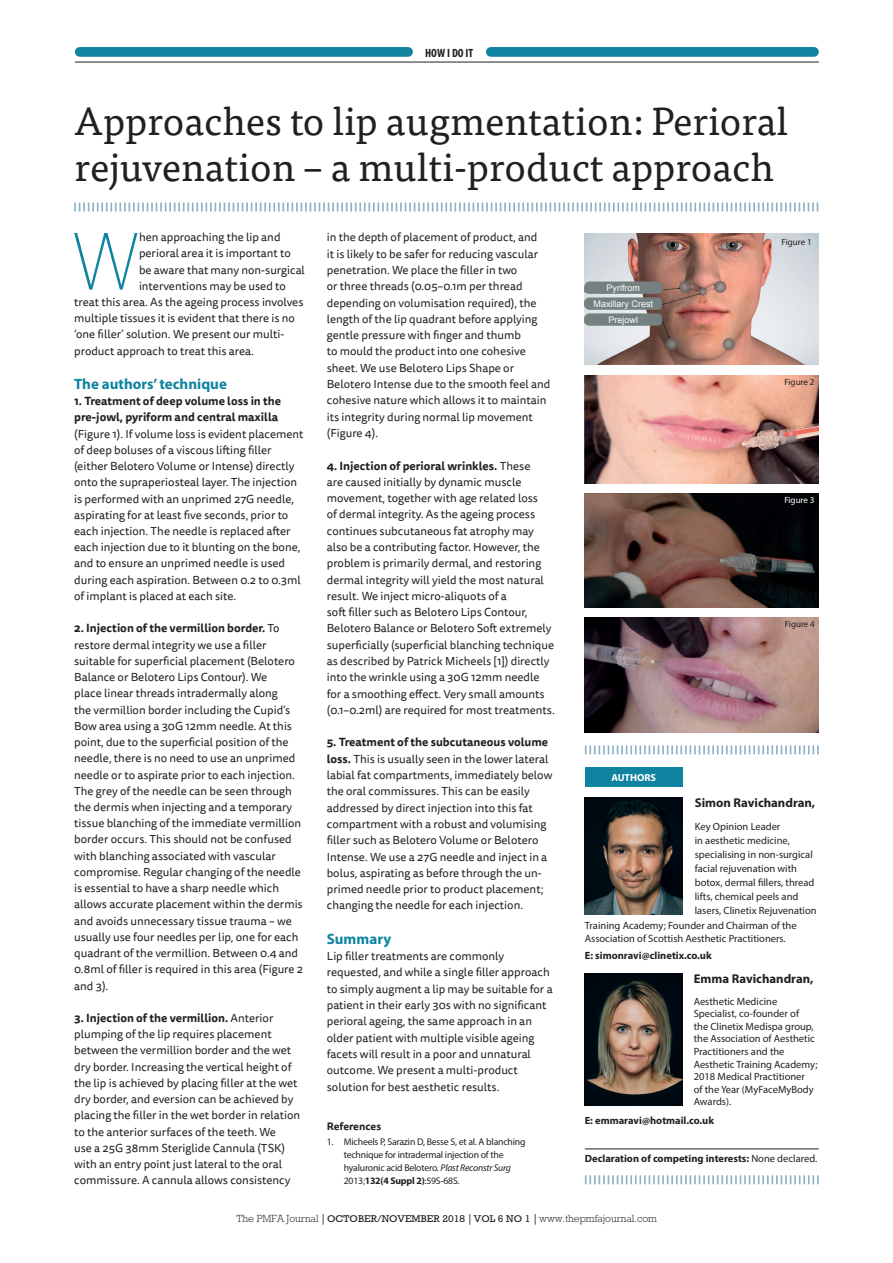
<style>
.page{position:relative;width:893px;height:1263px;background:#fff}
.page>*{position:absolute;margin:0;border:0;box-sizing:border-box;transform-origin:0 0}
.feature_body_drop_ca{font:300 expanded 77.4px "Europa SB";color:#0f83a0}
.feature_Headline{font:39px/46.5px "Tisa Pro";color:#231f20}
.profesh_dev_subhead{font:700 15px "Myriad Pro";color:#0f83a0}
.feature_Author_name{font:700 12.75px "Myriad Pro";color:#231f20}
.t1{font:700 condensed 12px "Myriad Pro";color:#231f20}
.feature_body_no_inde{font:11.55px/16.4px "Tisa Sans Pro";color:#231f20}
.feature_body_drop_ca-2{font:11.55px "Tisa Sans Pro";color:#231f20}
.feature_author_bioda{font:10.5px/12.6px "Myriad Pro";color:#231f20}
.t2{font:300 10.5px "Rockwell";color:#231f20}
.feature_Author_conta{font:700 10.5px "Myriad Pro";color:#231f20}
.feature_Author_decla{font:700 10.5px "Myriad Pro";color:#231f20}
.feature_Ref_title{font:700 10.5px "Tisa Sans Pro";color:#231f20}
.t3{font:700 10.2px "Myriad Pro";color:#fff}
.feature_Ref_body{font:9.75px/13px "Myriad Pro";letter-spacing:-.02em;color:#231f20}
.t4{font:9px "Arial";color:#fff}
.feature_Caption{font:9px "Myriad Pro";color:#231f20}
.feature_Caption-2{font:9px "Myriad Pro";color:#fff}
.s1{font-weight:700}
.s2{font-style:italic}
.s3{font-weight:400}
.s4{font-family:"Adobe Caslon Pro";font-weight:700}
.s5{font-weight:400;font-size:10.05px}
</style>
<div class="page">
<svg style="left:74px;top:202px;width:744px;height:9px"></svg>
<img style="left:585px;top:797px;width:98px;height:117px">
<img style="left:585px;top:974px;width:98px;height:132px">
<div style="left:585px;top:768px;width:98px;height:19px;background:#0f83a0"></div>
<svg style="left:585px;top:745px;width:234px;height:9px"></svg>
<svg style="left:585px;top:1175px;width:234px;height:9px"></svg>
<hr style="left:585px;top:1149px;width:234px;height:1px;background:#231f20">
<img style="left:585px;top:233px;width:233px;height:132px">
<img style="left:585px;top:375px;width:233px;height:108px">
<img style="left:585px;top:493px;width:233px;height:115px">
<img style="left:585px;top:617px;width:233px;height:115px">
<div style="left:585px;top:313px;width:77px;height:13px;background:#758081;border-radius:5px"></div>
<div style="left:585px;top:297px;width:77px;height:13px;background:#758081;border-radius:5px"></div>
<div style="left:585px;top:281px;width:77px;height:13px;background:#758081;border-radius:5px"></div>
<hr style="left:75px;top:62px;width:744px;height:1px;background:#231f20">
<div style="left:80px;top:47px;width:328px;height:10px;background:#0f83a0"></div>
<div style="left:491px;top:47px;width:323px;height:10px;background:#0f83a0"></div>
<p class="t1" style="left:425px;top:45px;width:50px">HOW I DO IT</p>
<p class="feature_Headline" style="left:75px;top:96px;width:715px">Approaches to lip augmentation: Perioral rejuvenation – a multi-product approach</p>
<p class="feature_body_drop_ca" style="left:73px;top:217px;width:68px">W</p>
<p class="feature_body_drop_ca-2" style="left:139px;top:230px;width:143px">hen approaching the lip and</p>
<p class="feature_body_drop_ca-2" style="left:139px;top:246px;width:153px">perioral area it is important to</p>
<p class="feature_body_drop_ca-2" style="left:139px;top:262px;width:167px">be aware that many non-surgical</p>
<p class="feature_body_drop_ca-2" style="left:139px;top:278px;width:148px">interventions may be used to</p>
<p class="feature_body_drop_ca-2" style="left:74px;top:294px;width:231px">treat this area. As the ageing process involves</p>
<p class="feature_body_drop_ca-2" style="left:74px;top:310px;width:222px">multiple tissues it is evident that there is no</p>
<p class="feature_body_drop_ca-2" style="left:74px;top:326px;width:212px">‘one filler’ solution. We present our multi-</p>
<p class="feature_body_drop_ca-2" style="left:74px;top:343px;width:181px">product approach to treat this area.</p>
<p class="profesh_dev_subhead" style="left:74px;top:374px;width:154px">The authors’ technique</p>
<p class="feature_body_no_inde" style="left:74px;top:393px;width:231px"><span class="s1">1. Treatment of deep volume loss in the pre-jowl, pyriform and central maxilla </span>(Figure 1). If volume loss is evident placement of deep boluses of a viscous lifting filler (either Belotero Volume or Intense) directly onto the supraperiosteal layer. The injection is performed with an unprimed 27G needle, aspirating for at least five seconds, prior to each injection. The needle is replaced after each injection due to it blunting on the bone, and to ensure an unprimed needle is used during each aspiration. Between 0.2 to 0.3ml of implant is placed at each site.</p>
<p class="feature_body_no_inde" style="left:74px;top:621px;width:231px"><span class="s1">2. Injection of the vermillion border.</span> To restore dermal integrity we use a filler suitable for superficial placement (Belotero Balance or Belotero Lips Contour). We<br>place linear threads intradermally along<br>the vermillion border including the Cupid’s Bow area using a 30G 12mm needle. At this point, due to the superficial position of the needle, there is no need to use an unprimed needle or to aspirate prior to each injection.<br>The grey of the needle can be seen through the dermis when injecting and a temporary tissue blanching of the immediate vermillion border occurs. This should not be confused with blanching associated with vascular compromise. Regular changing of the needle is essential to have a sharp needle which allows accurate placement within the dermis and avoids unnecessary tissue trauma – we usually use four needles per lip, one for each quadrant of the vermillion. Between 0.4 and 0.8ml of filler is required in this area (Figure 2 and 3).</p>
<p class="feature_body_no_inde" style="left:74px;top:1010px;width:227px"><span class="s1">3. Injection of the vermillion.</span> Anterior plumping of the lip requires placement between the vermillion border and the wet dry border. Increasing the vertical height of the lip is achieved by placing filler at the wet dry border, and eversion can be achieved by placing the filler in the wet border in relation to the anterior surfaces of the teeth. We<br>use a 25G 38mm Steriglide Cannula (TSK) with an entry point just lateral to the oral commissure. A cannula allows consistency</p>
<p class="feature_body_no_inde" style="left:327px;top:230px;width:225px">in the depth of placement of product, and<br>it is likely to be safer for reducing vascular penetration. We place the filler in two<br>or three threads (0.05–0.1m per thread depending on volumisation required), the length of the lip quadrant before applying gentle pressure with finger and thumb<br>to mould the product into one cohesive sheet. We use Belotero Lips Shape or Belotero Intense due to the smooth feel and cohesive nature which allows it to maintain its integrity during normal lip movement (Figure 4).</p>
<p class="feature_body_no_inde" style="left:327px;top:458px;width:230px"><span class="s1">4. Injection of perioral wrinkles.</span> These<br>are caused initially by dynamic muscle movement, together with age related loss<br>of dermal integrity. As the ageing process continues subcutaneous fat atrophy may also be a contributing factor. However, the problem is primarily dermal, and restoring dermal integrity will yield the most natural result. We inject micro-aliquots of a<br>soft filler such as Belotero Lips Contour, Belotero Balance or Belotero Soft extremely superficially (superficial blanching technique as described by Patrick Micheels [1]) directly into the wrinkle using a 30G 12mm needle for a smoothing effect. Very small amounts (0.1–0.2ml) are required for most treatments.</p>
<p class="feature_body_no_inde" style="left:327px;top:734px;width:227px"><span class="s1">5. Treatment of the subcutaneous volume loss.</span> This is usually seen in the lower lateral labial fat compartments, immediately below the oral commissures. This can be easily addressed by direct injection into this fat compartment with a robust and volumising filler such as Belotero Volume or Belotero Intense. We use a 27G needle and inject in a bolus, aspirating as before through the un&shy;primed needle prior to product placement; changing the needle for each injection.</p>
<p class="profesh_dev_subhead" style="left:327px;top:929px;width:66px">Summary</p>
<p class="feature_body_no_inde" style="left:327px;top:948px;width:227px">Lip filler treatments are commonly requested, and while a single filler approach to simply augment a lip may be suitable for a patient in their early 30s with no significant perioral ageing, the same approach in an older patient with multiple visible ageing facets will result in a poor and unnatural outcome. We present a multi-product solution for best aesthetic results.</p>
<p class="feature_Ref_title" style="left:327px;top:1119px;width:56px">References</p>
<p class="feature_Ref_body" style="left:344px;top:1135px;width:183px;text-indent:-17px">1. Micheels P, Sarazin D, Besse S, et al. A blanching technique for intradermal injection of the hyaluronic acid Belotero. <span class="s2">Plast Reconstr Surg </span>2013;<span class="s1">132(4 Suppl 2)</span>:59S-68S.</p>
<p class="t4" style="left:606px;top:282px;width:35px">Pyrifrom</p>
<p class="t4" style="left:593px;top:298px;width:61px">Maxillary Crest</p>
<p class="t4" style="left:608px;top:314px;width:31px">Prejowl</p>
<p class="feature_Caption" style="left:782px;top:236px;width:32px">Figure 1</p>
<p class="feature_Caption" style="left:784px;top:377px;width:32px">Figure 2</p>
<p class="feature_Caption-2" style="left:784px;top:495px;width:32px">Figure 3</p>
<p class="feature_Caption" style="left:785px;top:618px;width:32px">Figure 4</p>
<p class="t3" style="left:611px;top:771px;width:46px">AUTHORS</p>
<p class="feature_Author_name" style="left:695px;top:794px;width:122px">Simon Ravichandran,</p>
<p class="feature_author_bioda" style="left:695px;top:819px;width:123px;line-height:14.1px">Key Opinion Leader<br>in aesthetic medicine, specialising in non-surgical facial rejuvenation with botox, dermal fillers, thread lifts, chemical peels and lasers, Clinetix Rejuvenation</p>
<p class="feature_author_bioda" style="left:585px;top:919px;width:213px">Training Academy; Founder and Chairman of the<br>Association of Scottish Aesthetic Practitioners.</p>
<p class="feature_Author_conta" style="left:585px;top:948px;width:128px">E: simonravi@clinetix.co.uk</p>
<p class="feature_Author_name" style="left:694px;top:971px;width:121px">Emma Ravichandran,</p>
<p class="feature_author_bioda" style="left:694px;top:994px;width:125px">Aesthetic Medicine<br>Specialist, co-founder of<br>the Clinetix Medispa group, the Association of Aesthetic<br>Practitioners and the<br>Aesthetic Training Academy;<br>2018 Medical Practitioner<br>of the Year (MyFaceMyBody<br>Awards).</p>
<p class="feature_Author_conta" style="left:585px;top:1114px;width:131px">E: emmaravi@hotmail.co.uk</p>
<p class="feature_Author_decla" style="left:585px;top:1151px;width:234px">Declaration of competing interests: <span class="s3">None declared.</span></p>
<p class="t2" style="left:237px;top:1212px;width:422px">The PMFA Journal <span class="s4">|</span> <span class="s5">OCTOBER/NOVEMBER 2018</span> <span class="s4">|</span> <span class="s5">VOL 6 NO 1</span> <span class="s4">|</span> www.thepmfajournal.com</p>
</div>
